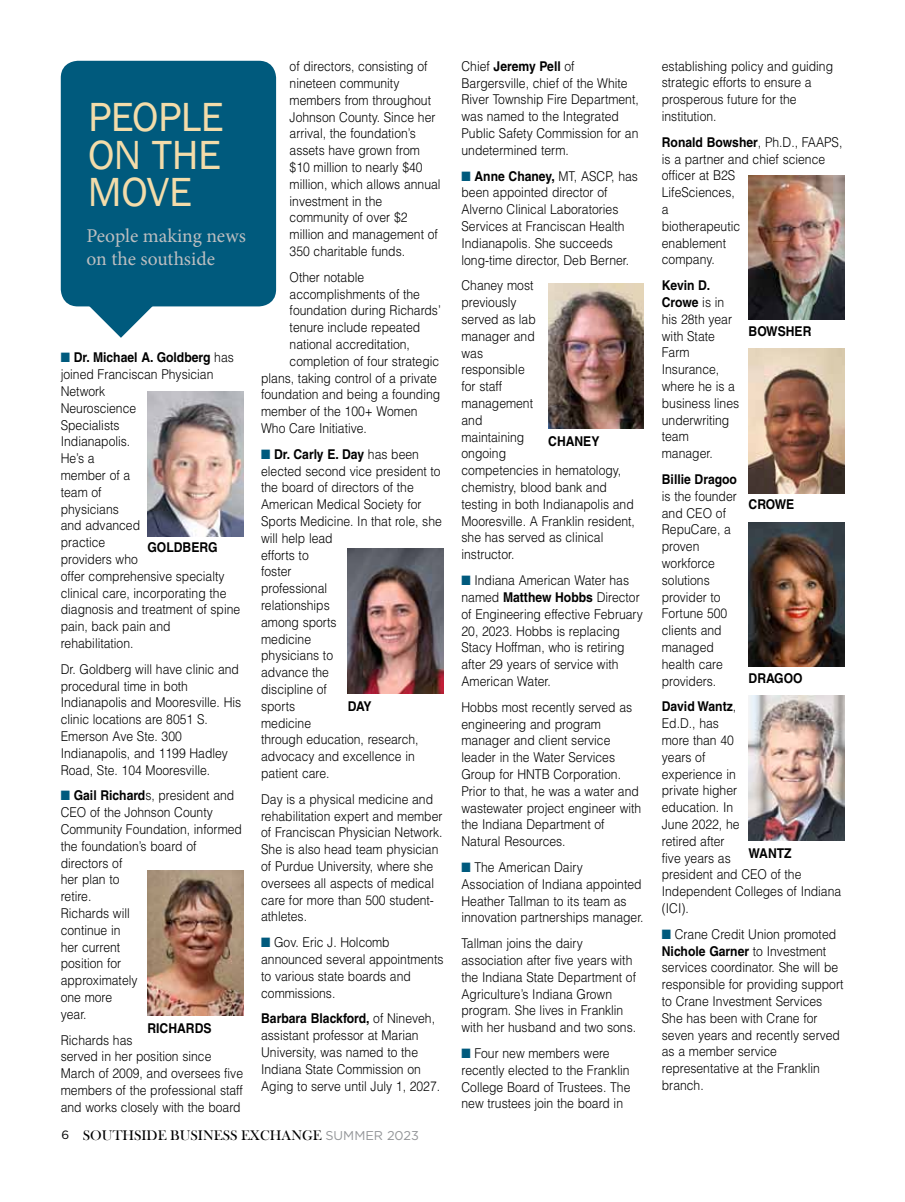
<style>
.page{position:relative;width:905px;height:1202px;background:#fff}
.page>*{position:absolute;margin:0;border:0;box-sizing:border-box;transform-origin:0 0}
.t1{font:41.85px/37.5px "Franklin Gothic";letter-spacing:-.01em;color:#f3dcaa;text-align:justify}
.t2{font:19.5px/22.8px "Minion Pro";color:#bcbec0}
.t3{font:14.25px "Bask Old Face";color:#000}
.t4{font:300 13.5px/16.8px "Helvetica";color:#000;scale:.9 1}
.t5{font:700 13.5px "Helvetica";color:#000;scale:.9 1}
.s1{color:#005a7d}
.s2{font-weight:700}
.s3{font-family:"Gotham";font-size:12px}
.s4{font-family:"Gotham";font-size:12.75px;color:#939598}
</style>
<div class="page">
<svg style="left:87px;top:306px;width:68px;height:32px"></svg>
<div style="left:61px;top:61px;width:215px;height:245px;background:#005a7d;border-radius:17px"></div>
<img style="left:748px;top:522px;width:96px;height:145px">
<img style="left:548px;top:284px;width:96px;height:144px">
<img style="left:348px;top:548px;width:95px;height:145px">
<img style="left:147px;top:870px;width:96px;height:145px">
<img style="left:748px;top:349px;width:96px;height:144px">
<img style="left:748px;top:175px;width:96px;height:145px">
<img style="left:147px;top:392px;width:96px;height:144px">
<img style="left:748px;top:696px;width:96px;height:144px">
<h1 class="t1" style="left:88px;top:100px;width:137px">PEOPLE ON THE MOVE</h1>
<h2 class="t2" style="left:86px;top:224px;width:161px">People making news on the southside</h2>
<p class="t4" style="left:61px;top:349px;width:201px"><span class="s1">■</span> <span class="s2">Dr. Michael A. Goldberg</span> has joined Franciscan Physician<br>Network<br>Neuroscience<br>Specialists<br>Indianapolis.<br>He’s a<br>member of a<br>team of<br>physicians<br>and advanced<br>practice<br>providers who<br>offer comprehensive specialty clinical care, incorporating the diagnosis and treatment of spine pain, back pain and rehabilitation.</p>
<p class="t4" style="left:61px;top:660px;width:202px">Dr. Goldberg will have clinic and procedural time in both<br>Indianapolis and Mooresville. His clinic locations are 8051 S.<br>Emerson Ave Ste. 300<br>Indianapolis, and 1199 Hadley<br>Road, Ste. 104 Mooresville.</p>
<p class="t4" style="left:61px;top:787px;width:203px"><span class="s1">■</span> <span class="s2">Gail Richard</span>s, president and<br>CEO of the Johnson County<br>Community Foundation, informed the foundation’s board of directors of<br>her plan to<br>retire.<br>Richards will<br>continue in<br>her current<br>position for<br>approximately<br>one more<br>year.</p>
<p class="t4" style="left:61px;top:1031px;width:204px">Richards has<br>served in her position since<br>March of 2009, and oversees five members of the professional staff and works closely with the board</p>
<p class="t5" style="left:147px;top:539px;width:80px">GOLDBERG</p>
<p class="t5" style="left:147px;top:1019px;width:73px">RICHARDS</p>
<p class="t4" style="left:289px;top:58px;width:169px">of directors, consisting of nineteen community members from throughout<br>Johnson County. Since her arrival, the foundation’s assets have grown from $10 million to nearly $40 million, which allows annual investment in the community of over $2 million and management of<br>350 charitable funds.</p>
<p class="t4" style="left:289px;top:268px;width:84px">Other notable</p>
<p class="t4" style="left:289px;top:285px;width:146px">accomplishments of the</p>
<p class="t4" style="left:289px;top:302px;width:169px">foundation during Richards’</p>
<p class="t4" style="left:289px;top:318px;width:147px">tenure include repeated</p>
<p class="t4" style="left:289px;top:335px;width:135px">national accreditation,</p>
<p class="t4" style="left:289px;top:352px;width:168px">completion of four strategic</p>
<p class="t4" style="left:261px;top:369px;width:197px">plans, taking control of a private</p>
<p class="t4" style="left:261px;top:386px;width:200px">foundation and being a founding</p>
<p class="t4" style="left:261px;top:402px;width:175px">member of the 100+ Women</p>
<p class="t4" style="left:261px;top:419px;width:119px">Who Care Initiative.</p>
<p class="t4" style="left:261px;top:445px;width:202px"><span class="s1">■</span> <span class="s2">Dr. Carly E. Day</span> has been elected second vice president to the board of directors of the<br>American Medical Society for<br>Sports Medicine. In that role, she will help lead<br>efforts to<br>foster<br>professional<br>relationships<br>among sports<br>medicine<br>physicians to<br>advance the<br>discipline of<br>sports<br>medicine<br>through education, research, advocacy and excellence in patient care.</p>
<p class="t4" style="left:261px;top:790px;width:203px">Day is a physical medicine and rehabilitation expert and member of Franciscan Physician Network.<br>She is also head team physician of Purdue University, where she oversees all aspects of medical care for more than 500 student&shy;athletes.</p>
<p class="t4" style="left:261px;top:933px;width:204px"><span class="s1">■</span> Gov. Eric J. Holcomb announced several appointments to various state boards and commissions.</p>
<p class="t4" style="left:261px;top:1009px;width:200px"><span class="s2">Barbara Blackford,</span> of Nineveh, assistant professor at Marian<br>University, was named to the<br>Indiana State Commission on<br>Aging to serve until July 1, 2027.</p>
<p class="t5" style="left:348px;top:697px;width:28px">DAY</p>
<p class="t3" style="left:61px;top:1127px;width:359px"><span class="s3">6</span> SOUTHSIDE BUSINESS EXCHANGE <span class="s4">SUMMER 2023</span></p>
<p class="t4" style="left:461px;top:57px;width:198px">Chief <span class="s2">Jeremy Pell</span> of<br>Bargersville, chief of the White<br>River Township Fire Department, was named to the Integrated<br>Public Safety Commission for an undetermined term.</p>
<p class="t4" style="left:461px;top:167px;width:197px"><span class="s1">■</span> <span class="s2">Anne Chaney,</span> MT, ASCP, has been appointed director of<br>Alverno Clinical Laboratories<br>Services at Franciscan Health<br>Indianapolis. She succeeds long-time director, Deb Berner.</p>
<p class="t4" style="left:461px;top:277px;width:194px">Chaney most<br>previously<br>served as lab<br>manager and<br>was<br>responsible<br>for staff<br>management<br>and<br>maintaining<br>ongoing<br>competencies in hematology, chemistry, blood bank and testing in both Indianapolis and<br>Mooresville. A Franklin resident, she has served as clinical instructor.</p>
<p class="t4" style="left:461px;top:571px;width:203px"><span class="s1">■</span> Indiana American Water has named <span class="s2">Matthew Hobbs</span> Director of Engineering effective February<br>20, 2023. Hobbs is replacing<br>Stacy Hoffman, who is retiring after 29 years of service with<br>American Water.</p>
<p class="t4" style="left:461px;top:698px;width:201px">Hobbs most recently served as engineering and program manager and client service leader in the Water Services<br>Group for HNTB Corporation.<br>Prior to that, he was a water and wastewater project engineer with the Indiana Department of<br>Natural Resources.</p>
<p class="t4" style="left:461px;top:858px;width:204px"><span class="s1">■</span> The American Dairy<br>Association of Indiana appointed<br>Heather Tallman to its team as innovation partnerships manager.</p>
<p class="t4" style="left:461px;top:934px;width:195px">Tallman joins the dairy association after five years with the Indiana State Department of<br>Agriculture’s Indiana Grown program. She lives in Franklin with her husband and two sons.</p>
<p class="t4" style="left:461px;top:1044px;width:189px"><span class="s1">■</span> Four new members were recently elected to the Franklin<br>College Board of Trustees. The new trustees join the board in</p>
<p class="t5" style="left:548px;top:433px;width:58px">CHANEY</p>
<p class="t4" style="left:661px;top:57px;width:192px">establishing policy and guiding strategic efforts to ensure a prosperous future for the institution.</p>
<p class="t4" style="left:661px;top:133px;width:202px"><span class="s2">Ronald Bowsher</span>, Ph.D., FAAPS, is a partner and chief science officer at B2S<br>LifeSciences,<br>a<br>biotherapeutic<br>enablement<br>company.</p>
<p class="t4" style="left:661px;top:276px;width:87px"><span class="s2">Kevin D.<br>Crowe</span> is in his 28th year with State<br>Farm<br>Insurance, where he is a business lines underwriting team manager.</p>
<p class="t5" style="left:661px;top:471px;width:85px">Billie Dragoo</p>
<p class="t4" style="left:661px;top:487px;width:85px">is the founder and CEO of<br>RepuCare, a proven workforce solutions provider to<br>Fortune 500 clients and managed health care providers.</p>
<p class="t4" style="left:661px;top:698px;width:201px"><span class="s2">David Wantz</span>,<br>Ed.D., has<br>more than 40<br>years of<br>experience in<br>private higher<br>education. In<br>June 2022, he<br>retired after<br>five years as<br>president and CEO of the<br>Independent Colleges of Indiana (ICI).</p>
<p class="t4" style="left:661px;top:925px;width:203px"><span class="s1">■</span> Crane Credit Union promoted<br><span class="s2">Nichole Garner</span> to Investment services coordinator. She will be responsible for providing support to Crane Investment Services<br>She has been with Crane for seven years and recently served as a member service representative at the Franklin branch.</p>
<p class="t5" style="left:748px;top:323px;width:71px">BOWSHER</p>
<p class="t5" style="left:748px;top:496px;width:52px">CROWE</p>
<p class="t5" style="left:748px;top:670px;width:62px">DRAGOO</p>
<p class="t5" style="left:748px;top:845px;width:49px">WANTZ</p>
</div>
